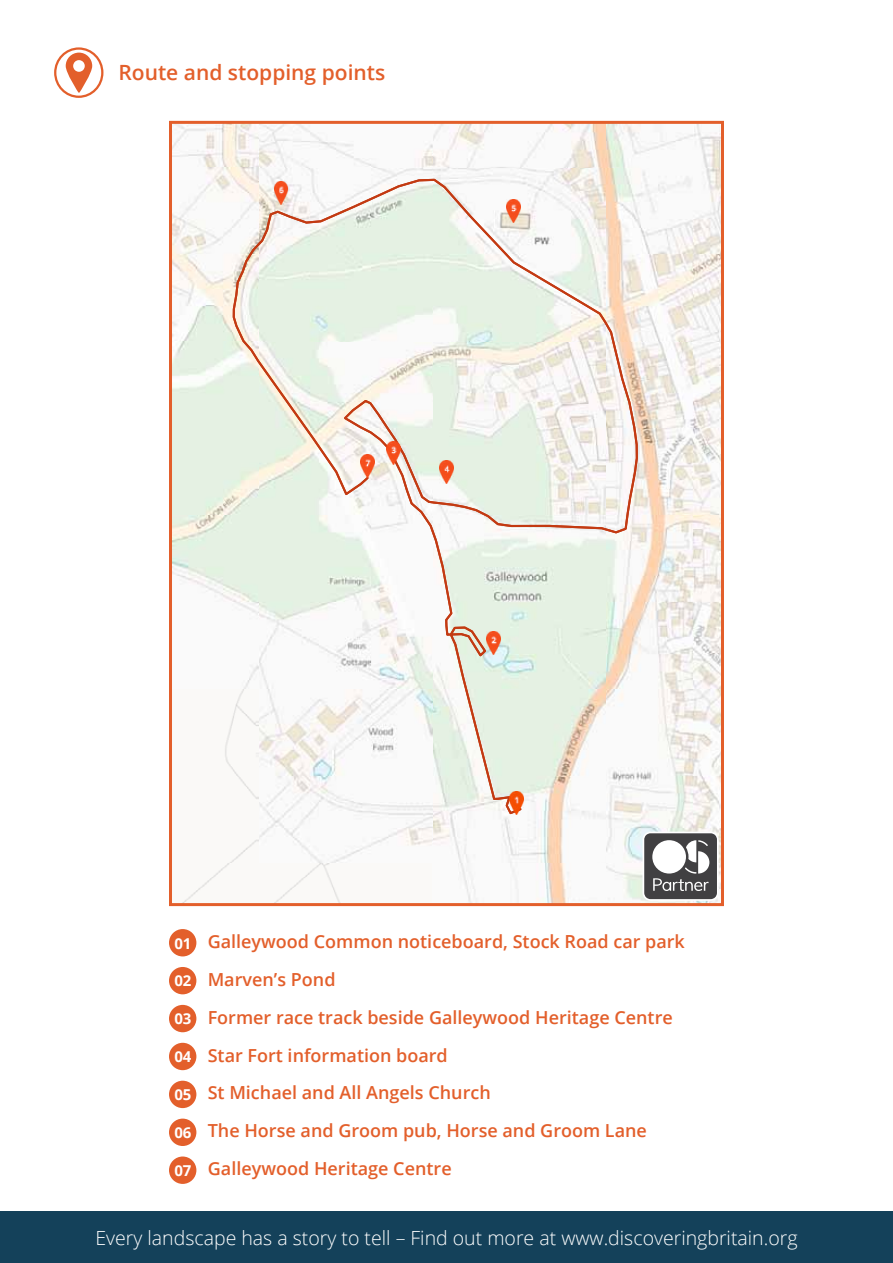
<style>
.page{position:relative;width:893px;height:1263px;background:#fff}
.page>*{position:absolute;margin:0;border:0;box-sizing:border-box;transform-origin:0 0}
.t1{font:600 21px "Open Sans";color:#e35f2b}
.t2{font:300 19.5px "Open Sans";color:#fff}
.t3{font:600 18px/37.8px "Open Sans";color:#e35f2b}
.s1{font-weight:700;font-size:15px;color:#fff}
</style>
<div class="page">
<div style="left:169px;top:929px;width:27px;height:27px;background:#e35f2b;border-radius:50%"></div>
<div style="left:169px;top:967px;width:27px;height:27px;background:#e35f2b;border-radius:50%"></div>
<div style="left:169px;top:1005px;width:27px;height:27px;background:#e35f2b;border-radius:50%"></div>
<div style="left:169px;top:1043px;width:27px;height:27px;background:#e35f2b;border-radius:50%"></div>
<div style="left:169px;top:1081px;width:27px;height:27px;background:#e35f2b;border-radius:50%"></div>
<div style="left:169px;top:1118px;width:27px;height:28px;background:#e35f2b;border-radius:50%"></div>
<div style="left:169px;top:1156px;width:27px;height:28px;background:#e35f2b;border-radius:50%"></div>
<img style="left:173px;top:125px;width:547px;height:777px">
<svg style="left:232px;top:178px;width:407px;height:638px"></svg>
<img style="left:510px;top:791px;width:14px;height:23px">
<img style="left:486px;top:631px;width:14px;height:23px">
<img style="left:387px;top:441px;width:14px;height:23px">
<img style="left:440px;top:460px;width:13px;height:23px">
<img style="left:506px;top:200px;width:14px;height:23px">
<img style="left:274px;top:181px;width:14px;height:23px">
<img style="left:360px;top:455px;width:14px;height:23px">
<div style="left:169px;top:121px;width:555px;height:785px;border:3px solid #e35f2b"></div>
<svg style="left:66px;top:53px;width:26px;height:40px"></svg>
<div style="left:54px;top:47px;width:49px;height:51px;border:2px solid #e35f2b;border-radius:50%"></div>
<svg style="left:642px;top:832px;width:77px;height:69px"></svg>
<div style="left:652px;top:840px;width:34px;height:33px;background:#fff;border-radius:50%"></div>
<div style="left:0;top:1212px;width:893px;height:51px;background:#14415a"></div>
<p class="t1" style="left:118px;top:57px;width:268px">Route and stopping points</p>
<p class="t3" style="left:174px;top:922px;width:512px"><span class="s1">01</span> Galleywood Common noticeboard, Stock Road car park <span class="s1">02</span> Marven’s Pond<br><span class="s1">03</span> Former race track beside Galleywood Heritage Centre <span class="s1">04</span> Star Fort information board<br><span class="s1">05</span> St Michael and All Angels Church<br><span class="s1">06</span> The Horse and Groom pub, Horse and Groom Lane<br><span class="s1">07</span> Galleywood Heritage Centre</p>
<p class="t2" style="left:96px;top:1224px;width:704px">Every landscape has a story to tell – Find out more at www.discoveringbritain.org</p>
</div>
